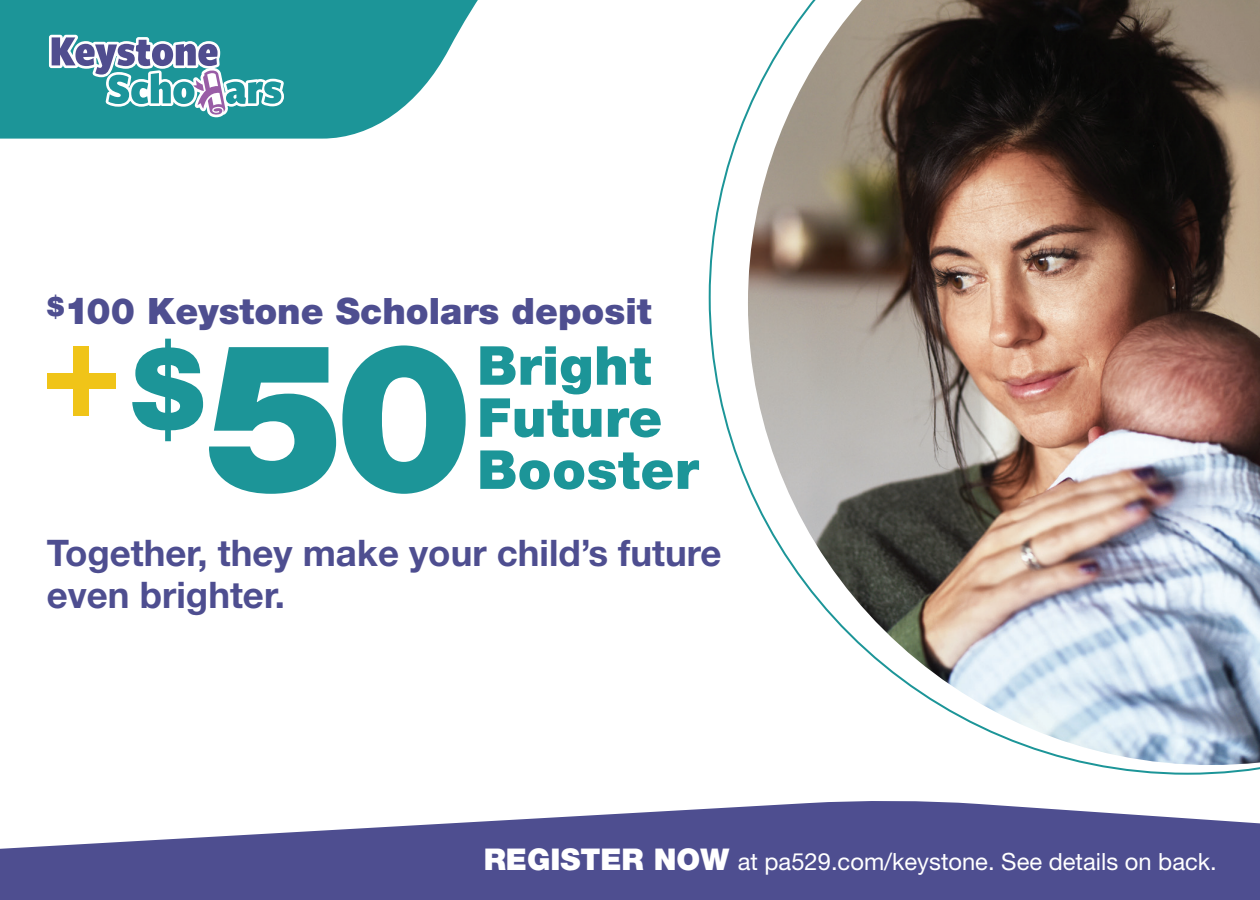
<style>
.page{position:relative;width:1260px;height:900px;background:#fff}
.page>*{position:absolute;margin:0;border:0;box-sizing:border-box;transform-origin:0 0}
.t1{font:900 208.25px "Helvetica Neue LT Std";color:#1c9598}
.t2{font:900 53.75px/52px "Helvetica Neue LT Std";letter-spacing:.01em;color:#1c9598}
.t3{font:700 36.75px/42.2px "Helvetica Neue LT Std";color:#4e4e90}
.t4{font:900 36.25px "Helvetica Neue LT Std";color:#4e4e90}
.t5{font:23.75px "Helvetica Neue LT Std";color:#fff}
.s1{font-size:37.5px}
.s2{font-weight:900;font-size:30px}
</style>
<div class="page">
<img style="left:748px;top:0;width:512px;height:765px">
<svg style="left:0;top:0;width:478px;height:139px;background:#3da4a7"></svg>
<svg style="left:48px;top:34px;width:237px;height:84px"></svg>
<svg style="left:0;top:801px;width:1260px;height:99px;fill:#4e4e90"></svg>
<div style="left:47px;top:373px;width:69px;height:16px;background:#f0c418"></div>
<div style="left:74px;top:346px;width:15px;height:70px;background:#f0c418"></div>
<p class="t4" style="left:47px;top:290px;width:606px"><sup>$</sup><span class="s1">1</span>00 Keystone Scholars deposit</p>
<p class="t2" style="left:477px;top:339px;width:223px">Bright<br>Future<br>Booster</p>
<p class="t1" style="left:131px;top:294px;width:344px"><sup>$</sup>50</p>
<p class="t3" style="left:47px;top:531px;width:676px">Together, they make your child’s future even brighter.</p>
<p class="t5" style="left:484px;top:847px;width:735px"><span class="s2">REGISTER NOW</span> at pa529.com/keystone. See details on back.</p>
</div>
